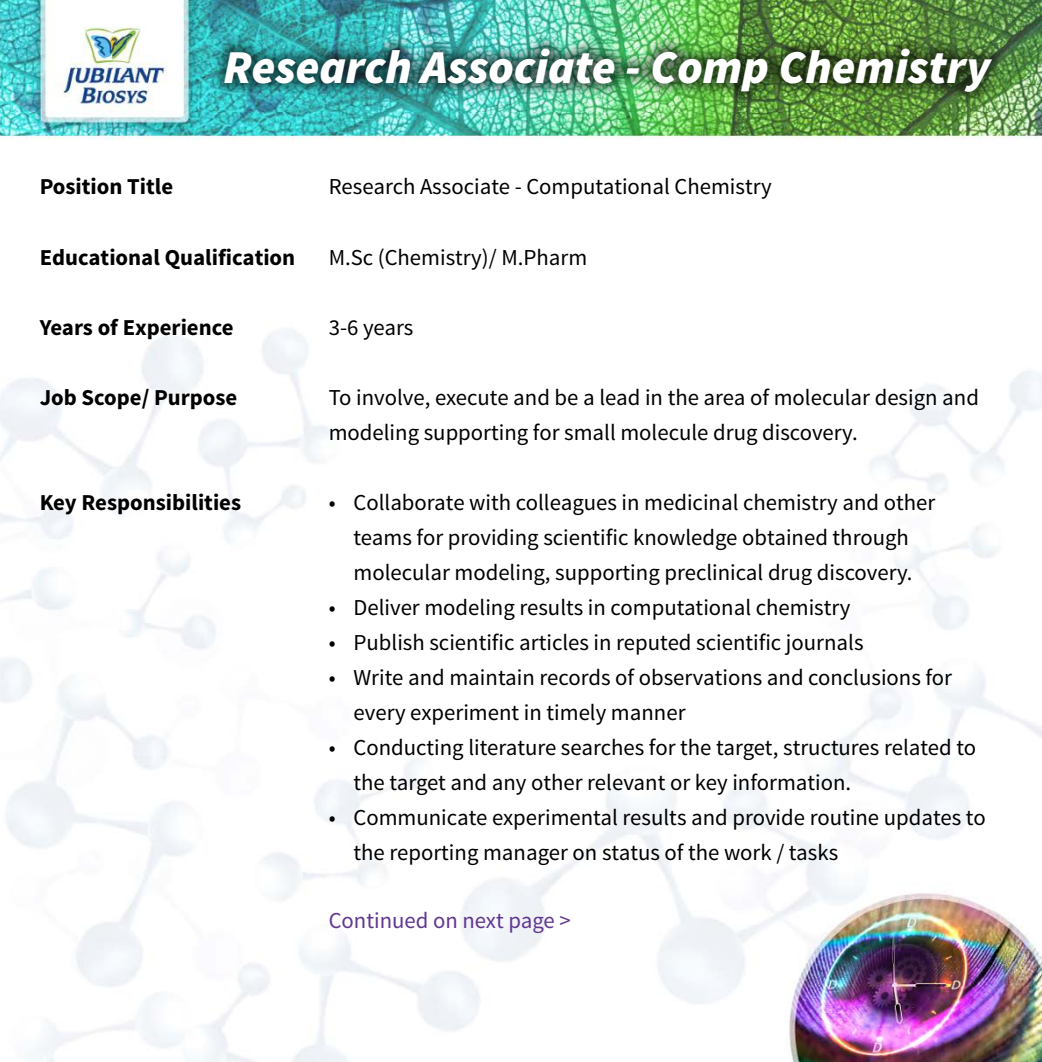
<style>
.page{position:relative;width:1042px;height:1062px;background:#fff}
.page>*{position:absolute;margin:0;border:0;box-sizing:border-box;transform-origin:0 0}
.t1{font:italic 900 47.25px "Source Sans Pro";color:#fff}
.t2{font:22.75px/35px "Source Sans Pro";color:#000}
.t3{font:700 22.75px "Source Sans Pro";color:#000}
.t4{font:22.75px "Source Sans Pro";color:#613691}
</style>
<div class="page">
<img style="left:0;top:0;width:1042px;height:1062px">
<div style="left:209px;top:33px;width:797px;height:74px;background:#000;opacity:.6"></div>
<p class="t3" style="left:40px;top:178px;width:135px">Position Title</p>
<h1 class="t1" style="left:223px;top:48px;width:768px">Research Associate - Comp Chemistry</h1>
<p class="t2" style="left:329px;top:171px;width:444px">Research Associate - Computational Chemistry</p>
<p class="t3" style="left:40px;top:248px;width:257px">Educational Qualification</p>
<p class="t2" style="left:329px;top:241px;width:260px">M.Sc (Chemistry)/ M.Pharm</p>
<p class="t3" style="left:40px;top:318px;width:195px">Years of Experience</p>
<p class="t2" style="left:329px;top:311px;width:86px">3-6 years</p>
<p class="t3" style="left:40px;top:388px;width:199px">Job Scope/ Purpose</p>
<p class="t2" style="left:329px;top:381px;width:652px">To involve, execute and be a lead in the area of molecular design and modeling supporting for small molecule drug discovery.</p>
<p class="t3" style="left:40px;top:493px;width:203px">Key Responsibilities</p>
<p class="t2" style="left:329px;top:486px;width:608px;text-align:center">• Collaborate with colleagues in medicinal chemistry and other teams for providing scientific knowledge obtained through molecular modeling, supporting preclinical drug discovery.</p>
<p class="t2" style="left:329px;top:591px;width:523px">• Deliver modeling results in computational chemistry</p>
<p class="t2" style="left:329px;top:626px;width:536px">• Publish scientific articles in reputed scientific journals</p>
<p class="t2" style="left:353px;top:661px;width:600px;text-indent:-25px">• Write and maintain records of observations and conclusions for every experiment in timely manner</p>
<p class="t2" style="left:353px;top:731px;width:624px;text-indent:-25px">• Conducting literature searches for the target, structures related to the target and any other relevant or key information.</p>
<p class="t2" style="left:353px;top:801px;width:634px;text-indent:-25px">• Communicate experimental results and provide routine updates to the reporting manager on status of the work / tasks</p>
<p class="t4" style="left:329px;top:911px;width:243px">Continued on next page &gt;</p>
</div>
